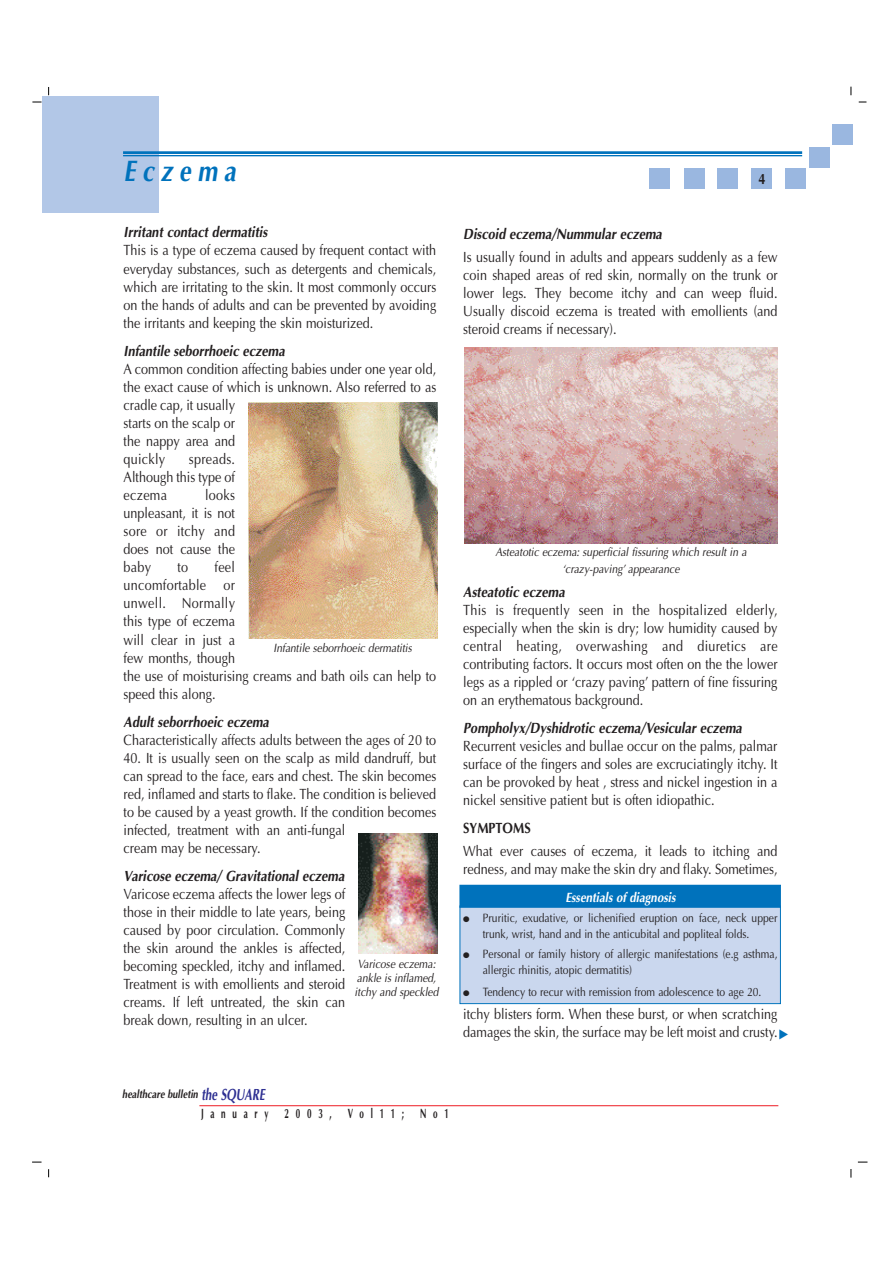
<style>
.page{position:relative;width:893px;height:1263px;background:#fff}
.page>*{position:absolute;margin:0;border:0;box-sizing:border-box;transform-origin:0 0}
.t1{font:italic 700 29.7px "Optima";letter-spacing:.28em;color:#0072bc;scale:.8 1}
.t2{font:14.85px/18px "Optima";color:#231f20;text-align:justify;scale:.85 1}
.t3{font:italic 700 14.85px "Optima";color:#231f20;scale:.85 1}
.t4{font:700 14.85px "Optima";color:#231f20;scale:.85 1}
.t5{font:700 13.5px "Optima";letter-spacing:.835em;color:#231f20;scale:.6 1}
.t6{font:italic 700 13.5px "Optima";color:#fff;scale:.85 1}
.t7{font:12.15px/15.9px "Optima";color:#231f20;scale:.85 1}
.t8{font:italic 12.15px/14.2px "Optima";color:#231f20;scale:.85 1}
.t9{font:italic 700 11.55px "Optima";color:#231f20;scale:.8 1}
.s1{font-size:16.2px;color:#2e3092}
</style>
<div class="page">
<div style="left:42px;top:96px;width:117px;height:117px;background:#b2c7e7"></div>
<div style="left:460px;top:906px;width:320px;height:97px;background:#cad7ee"></div>
<div style="left:459px;top:906px;width:321px;height:98px;border:1px solid #0072bc"></div>
<div style="left:460px;top:886px;width:320px;height:21px;background:#0072bc"></div>
<div style="left:459px;top:885px;width:321px;height:23px;border:1px solid #0072bc"></div>
<hr style="left:199px;top:1105px;width:579px;height:1px;background:#ed1c24">
<div style="left:831px;top:125px;width:21px;height:20px;background:#9ab7e0"></div>
<div style="left:809px;top:147px;width:20px;height:20px;background:#9ab7e0"></div>
<div style="left:785px;top:169px;width:20px;height:20px;background:#9ab7e0"></div>
<div style="left:751px;top:169px;width:20px;height:20px;background:#9ab7e0"></div>
<div style="left:717px;top:169px;width:21px;height:20px;background:#9ab7e0"></div>
<div style="left:684px;top:169px;width:20px;height:20px;background:#9ab7e0"></div>
<div style="left:649px;top:169px;width:20px;height:20px;background:#9ab7e0"></div>
<hr style="left:123px;top:151px;width:679px;height:3px;background:#0072bc">
<hr style="left:123px;top:155px;width:679px;height:1px;background:#0072bc">
<img style="left:248px;top:403px;width:189px;height:236px">
<img style="left:465px;top:348px;width:312px;height:196px">
<img style="left:359px;top:834px;width:78px;height:120px">
<h1 class="t1" style="left:123px;top:159px;width:142px">Eczema</h1>
<p class="t3" style="left:124px;top:226px;width:171px">Irritant contact dermatitis</p>
<p class="t2" style="left:124px;top:243px;width:369px">This is a type of eczema caused by frequent contact with everyday substances, such as detergents and chemicals, which are irritating to the skin. It most commonly occurs on the hands of adults and can be prevented by avoiding the irritants and keeping the skin moisturized.</p>
<p class="t3" style="left:124px;top:344px;width:191px">Infantile seborrhoeic eczema</p>
<p class="t2" style="left:124px;top:361px;width:369px;text-align:left">A common condition affecting babies under one year old, the exact cause of which is unknown. Also referred to as cradle cap, it usually<br>starts on the scalp or<br>the nappy area and<br>quickly</p>
<p class="t2" style="left:124px;top:451px;width:133px;text-indent:65px">spreads.<br>Although this type of eczema</p>
<p class="t2" style="left:124px;top:487px;width:133px;text-indent:82px">looks unpleasant, it is not sore or itchy and does not cause the baby</p>
<p class="t2" style="left:124px;top:560px;width:369px;text-align:left;text-indent:91px">feel<br>uncomfortable or<br>unwell. Normally<br>this type of eczema<br>will clear in just a<br>few months, though<br>the use of moisturising creams and bath oils can help to speed this along.</p>
<p class="t3" style="left:124px;top:715px;width:172px">Adult seborrhoeic eczema</p>
<p class="t2" style="left:124px;top:732px;width:369px">Characteristically affects adults between the ages of 20 to</p>
<p class="t2" style="left:124px;top:750px;width:369px;text-align:left">40. It is usually seen on the scalp as mild dandruff, but can spread to the face, ears and chest. The skin becomes red, inflamed and starts to flake. The condition is believed to be caused by a yeast growth. If the condition becomes infected, treatment with an anti-fungal<br>cream may be necessary.</p>
<p class="t3" style="left:124px;top:870px;width:261px">Varicose eczema/ Gravitational eczema</p>
<p class="t2" style="left:124px;top:886px;width:262px">Varicose eczema affects the lower legs of those in their middle to late years, being caused by poor circulation. Commonly the skin around the ankles is affected, becoming speckled, itchy and inflamed.<br>Treatment is with emollients and steroid creams. If left untreated, the skin can break down, resulting in an ulcer.</p>
<p class="t2" style="left:177px;top:560px;width:14px">to</p>
<p class="t8" style="left:273px;top:642px;width:164px">Infantile seborrhoeic dermatitis</p>
<p class="t8" style="left:354px;top:958px;width:100px">Varicose eczema: ankle is inflamed, itchy and speckled</p>
<p class="t4" style="left:758px;top:173px;width:10px">4</p>
<p class="t3" style="left:463px;top:228px;width:235px">Discoid eczema/Nummular eczema</p>
<p class="t2" style="left:463px;top:249px;width:371px">Is usually found in adults and appears suddenly as a few coin shaped areas of red skin, normally on the trunk or lower legs. They become itchy and can weep fluid.<br>Usually discoid eczema is treated with emollients (and steroid creams if necessary).</p>
<p class="t8" style="left:495px;top:545px;width:297px;line-height:16px;text-align:center">Asteatotic eczema: superficial fissuring which result in a ‘crazy-paving’ appearance</p>
<p class="t3" style="left:463px;top:585px;width:121px">Asteatotic eczema</p>
<p class="t2" style="left:463px;top:602px;width:371px">This is frequently seen in the hospitalized elderly, especially when the skin is dry; low humidity caused by central heating, overwashing and diuretics are contributing factors. It occurs most often on the the lower legs as a rippled or ‘crazy paving’ pattern of fine fissuring on an erythematous background.</p>
<p class="t3" style="left:463px;top:722px;width:329px">Pompholyx/Dyshidrotic eczema/Vesicular eczema</p>
<p class="t2" style="left:463px;top:738px;width:371px">Recurrent vesicles and bullae occur on the palms, palmar surface of the fingers and soles are excruciatingly itchy. It can be provoked by heat , stress and nickel ingestion in a nickel sensitive patient but is often idiopathic.</p>
<p class="t4" style="left:463px;top:822px;width:81px">SYMPTOMS</p>
<p class="t2" style="left:463px;top:843px;width:371px">What ever causes of eczema, it leads to itching and redness, and may make the skin dry and flaky. Sometimes,</p>
<p class="t6" style="left:565px;top:891px;width:131px">Essentials of diagnosis</p>
<p class="t7" style="left:482px;top:912px;width:348px;text-indent:-19px">● Pruritic, exudative, or lichenified eruption on face, neck upper trunk, wrist, hand and in the anticubital and popliteal folds.</p>
<p class="t7" style="left:482px;top:947px;width:348px;text-indent:-19px">● Personal or family history of allergic manifestations (e.g asthma, allergic rhinitis, atopic dermatitis)</p>
<p class="t7" style="left:463px;top:985px;width:352px">● Tendency to recur with remission from adolescence to age 20.</p>
<p class="t2" style="left:463px;top:1007px;width:371px">itchy blisters form. When these burst, or when scratching damages the skin, the surface may be left moist and crusty.</p>
<p class="t9" style="left:122px;top:1090px;width:180px">healthcare bulletin <span class="s1">the SQUARE</span></p>
<p class="t5" style="left:201px;top:1108px;width:415px">January 2003, Vol11; No1</p>
</div>
